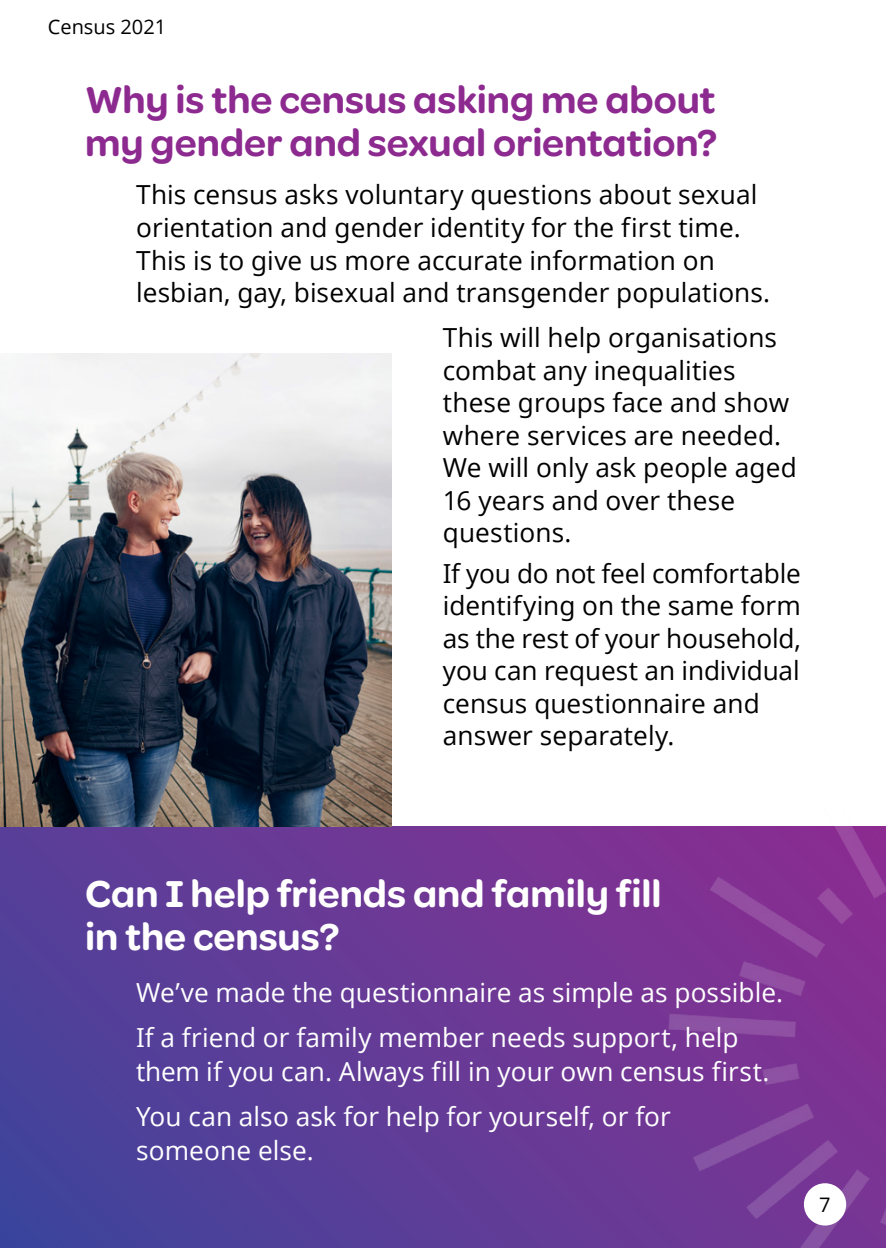
<style>
.page{position:relative;width:886px;height:1248px;background:#fff}
.page>*{position:absolute;margin:0;border:0;box-sizing:border-box;transform-origin:0 0}
.PDF_H2-1{font:600 40px/42.5px "Omnes";color:#8d2a90}
.PDF_H2-2{font:600 40px "Omnes";color:#fff}
.Body{font:26.25px/32.5px "Open Sans";color:#000}
.Body_REV{font:26.25px/33.8px "Open Sans";letter-spacing:.005em;color:#fff}
.t1{font:20px "Open Sans";color:#000}
</style>
<div class="page">
<svg style="left:0;top:826px;width:647px;height:421px;background:#5f3c97"></svg>
<img style="left:0;top:353px;width:392px;height:473px">
<img style="left:647px;top:826px;width:239px;height:421px">
<div style="left:804px;top:1183px;width:42px;height:42px;background:#fff;border-radius:50%"></div>
<p class="t1" style="left:48px;top:13px;width:120px">Census 2021</p>
<h2 class="PDF_H2-1" style="left:85px;top:76px;width:634px">Why is the census asking me about my gender and sexual orientation?</h2>
<p class="Body" style="left:136px;top:178px;width:636px">This census asks voluntary questions about sexual orientation and gender identity for the first time.<br>This is to give us more accurate information on lesbian, gay, bisexual and transgender populations.</p>
<p class="Body" style="left:443px;top:320px;width:355px">This will help organisations combat any inequalities these groups face and show where services are needed.<br>We will only ask people aged<br>16 years and over these questions.</p>
<p class="Body" style="left:443px;top:556px;width:359px">If you do not feel comfortable identifying on the same form as the rest of your household, you can request an individual census questionnaire and answer separately.</p>
<h2 class="PDF_H2-2" style="left:85px;top:866px;width:578px">Can I help friends and family fill</h2>
<h2 class="PDF_H2-2" style="left:85px;top:908px;width:256px">in the census?</h2>
<p class="Body_REV" style="left:136px;top:974px;width:648px">We’ve made the questionnaire as simple as possible.</p>
<p class="Body_REV" style="left:136px;top:1020px;width:635px">If a friend or family member needs support, help them if you can. Always fill in your own census first.</p>
<p class="Body_REV" style="left:136px;top:1098px;width:536px">You can also ask for help for yourself, or for</p>
<p class="Body_REV" style="left:136px;top:1132px;width:179px">someone else.</p>
<p class="t1" style="left:819px;top:1190px;width:13px">7</p>
</div>
